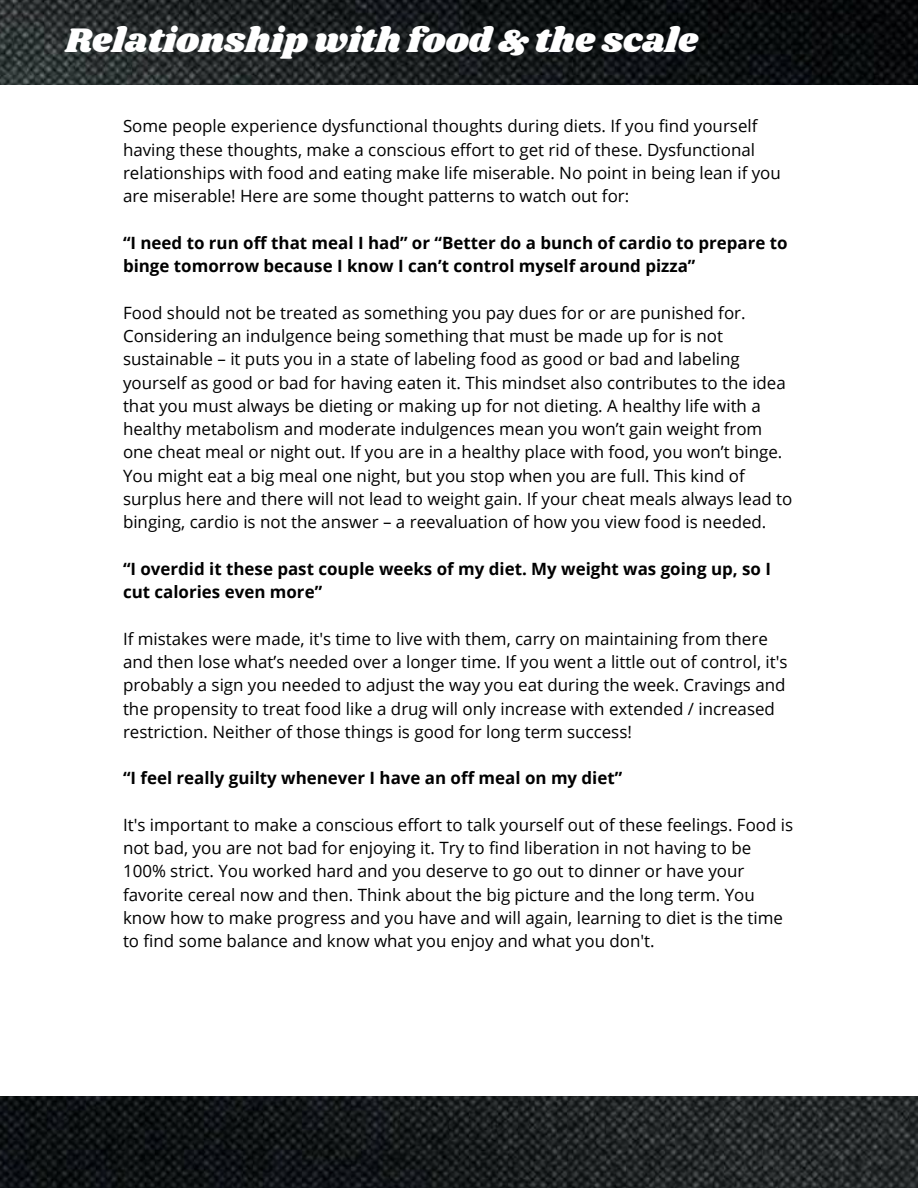
<style>
.page{position:relative;width:918px;height:1188px;background:#fff}
.page>*{position:absolute;margin:0;border:0;box-sizing:border-box;transform-origin:0 0}
.t1{font:35.25px "Shrikhand";color:#fff}
.t2{font:16.95px/23.2px "Open Sans";color:#000}
.t3{font:700 16.95px/23.2px "Open Sans";color:#000}
</style>
<div class="page">
<img style="left:0;top:0;width:918px;height:84px">
<img style="left:0;top:1096px;width:918px;height:92px">
<p class="t1" style="left:65px;top:15px;width:634px">Relationship with food &amp; the scale</p>
<p class="t2" style="left:123px;top:114px;width:659px">Some people experience dysfunctional thoughts during diets. If you find yourself having these thoughts, make a conscious effort to get rid of these. Dysfunctional relationships with food and eating make life miserable. No point in being lean if you are miserable! Here are some thought patterns to watch out for:</p>
<p class="t3" style="left:123px;top:231px;width:666px">“I need to run off that meal I had” or “Better do a bunch of cardio to prepare to binge tomorrow because I know I can’t control myself around pizza”</p>
<p class="t2" style="left:123px;top:300px;width:671px">Food should not be treated as something you pay dues for or are punished for.<br>Considering an indulgence being something that must be made up for is not sustainable – it puts you in a state of labeling food as good or bad and labeling yourself as good or bad for having eaten it. This mindset also contributes to the idea that you must always be dieting or making up for not dieting. A healthy life with a healthy metabolism and moderate indulgences mean you won’t gain weight from one cheat meal or night out. If you are in a healthy place with food, you won’t binge.<br>You might eat a big meal one night, but you stop when you are full. This kind of surplus here and there will not lead to weight gain. If your cheat meals always lead to binging, cardio is not the answer – a reevaluation of how you view food is needed.</p>
<p class="t3" style="left:123px;top:557px;width:650px">“I overdid it these past couple weeks of my diet. My weight was going up, so I cut calories even more”</p>
<p class="t2" style="left:123px;top:626px;width:666px">If mistakes were made, it's time to live with them, carry on maintaining from there and then lose what’s needed over a longer time. If you went a little out of control, it's probably a sign you needed to adjust the way you eat during the week. Cravings and the propensity to treat food like a drug will only increase with extended / increased restriction. Neither of those things is good for long term success!</p>
<p class="t3" style="left:123px;top:766px;width:501px">“I feel really guilty whenever I have an off meal on my diet”</p>
<p class="t2" style="left:123px;top:813px;width:672px">It's important to make a conscious effort to talk yourself out of these feelings. Food is not bad, you are not bad for enjoying it. Try to find liberation in not having to be 100% strict. You worked hard and you deserve to go out to dinner or have your favorite cereal now and then. Think about the big picture and the long term. You know how to make progress and you have and will again, learning to diet is the time to find some balance and know what you enjoy and what you don't.</p>
</div>
